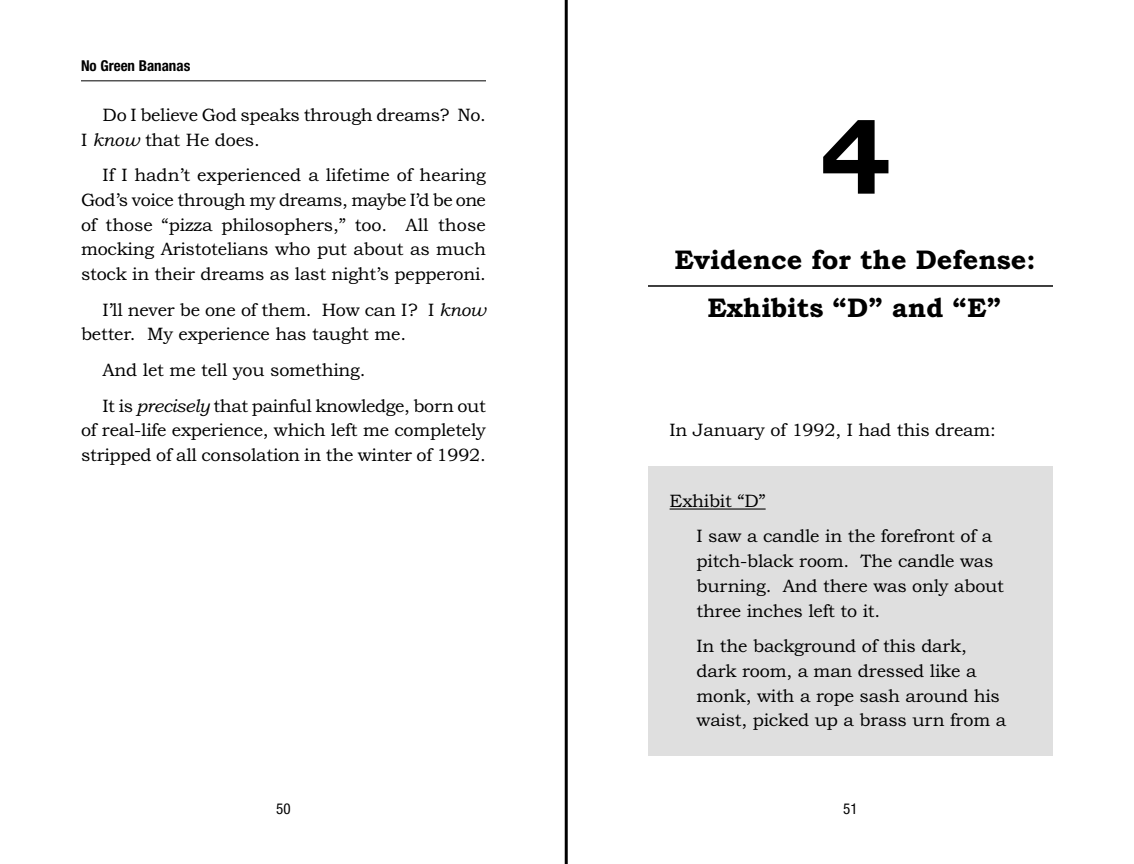
<style>
.page{position:relative;width:1134px;height:864px;background:#fff}
.page>*{position:absolute;margin:0;border:0;box-sizing:border-box;transform-origin:0 0}
.t1{font:700 108px "Bookman Old Style";color:#000}
.t2{font:700 27px/47.8px "Bookman Old Style";color:#000;text-align:center}
.t3{font:18px/24.8px "Bookman Old Style";letter-spacing:-.01em;color:#000}
.t4{font:700 condensed 15px "Helvetica Neue LT Std";color:#000}
.t5{font:condensed 15px "Helvetica Neue LT Std";color:#000}
.s1{font-style:italic}
.s2{color:#fff}
</style>
<div class="page">
<div style="left:648px;top:467px;width:405px;height:289px;background:#dfdfdf"></div>
<hr style="left:648px;top:285px;width:405px;height:2px;background:#000">
<hr style="left:670px;top:508px;width:96px;height:2px;background:#000">
<hr style="left:81px;top:80px;width:405px;height:1px;background:#000">
<hr style="left:565px;top:0;width:3px;height:864px;background:#000">
<p class="t4" style="left:81px;top:61px;width:111px">No Green Bananas</p>
<p class="t3" style="left:81px;top:102px;width:407px;text-indent:22px">Do I believe God speaks through dreams? No.<br>I <span class="s1">know</span> that He does.</p>
<p class="t3" style="left:81px;top:163px;width:407px;text-align:justify;text-indent:22px">If I hadn’t experienced a lifetime of hearing God’s voice through my dreams, maybe I’d be one of those “pizza philosophers,” too. All those mocking Aristotelians who put about as much stock in their dreams as last night’s pepperoni.</p>
<p class="t3" style="left:81px;top:297px;width:407px;text-indent:22px">I’ll never be one of them. How can I? I <span class="s1">know </span>better. My experience has taught me.</p>
<p class="t3" style="left:103px;top:352px;width:385px;line-height:35.5px">And let me tell you something.<br>It is <span class="s1">precisely</span> that painful knowledge, born out</p>
<p class="t3" style="left:81px;top:418px;width:407px">of real-life experience, which left me completely stripped of all consolation in the winter of 1992.</p>
<p class="t5" style="left:276px;top:803px;width:16px">50</p>
<h1 class="t1" style="left:820px;top:93px;width:73px">4</h1>
<h2 class="t2" style="left:665px;top:235px;width:372px"><span class="s2">:</span>Evidence for the Defense: <span class="s2">”</span>Exhibits “D” and “E”</h2>
<p class="t3" style="left:670px;top:417px;width:328px">In January of 1992, I had this dream:</p>
<p class="t3" style="left:697px;top:483px;width:297px;line-height:35.5px;text-indent:-27px">Exhibit “D”<br>I saw a candle in the forefront of a</p>
<p class="t3" style="left:697px;top:549px;width:309px">pitch-black room. The candle was burning. And there was only about three inches left to it.</p>
<p class="t3" style="left:697px;top:634px;width:311px">In the background of this dark, dark room, a man dressed like a monk, with a rope sash around his waist, picked up a brass urn from a</p>
<p class="t5" style="left:843px;top:803px;width:16px">51</p>
</div>
